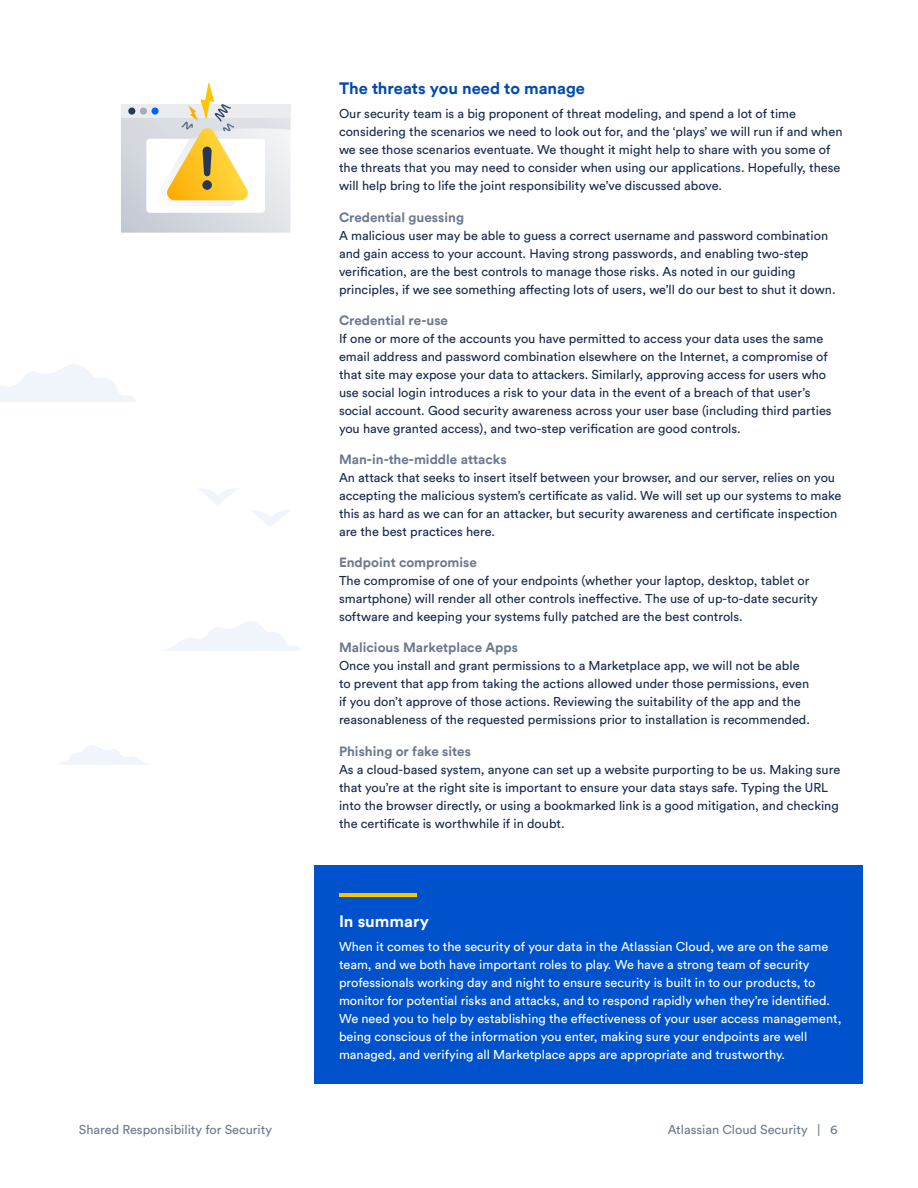
<style>
.page{position:relative;width:918px;height:1188px;background:#fff}
.page>*{position:absolute;margin:0;border:0;box-sizing:border-box;transform-origin:0 0}
.t1{font:700 16.5px "Circular";color:#0049b0}
.t2{font:700 16.5px "Circular";color:#fff}
.t3{font:700 13.5px "Circular";color:#6c798f}
.t4{font:12.75px/18px "Circular Pro";color:#172b4d}
.t5{font:12.75px/18px "Circular Pro";color:#fff}
.t6{font:12.75px "Circular Pro";color:#6c798f}
</style>
<div class="page">
<div style="left:314px;top:865px;width:549px;height:218px;background:#0052cc"></div>
<hr style="left:339px;top:893px;width:78px;height:3px;background:#ffc400">
<svg style="left:121px;top:83px;width:170px;height:150px"></svg>
<p class="t1" style="left:339px;top:78px;width:248px">The threats you need to manage</p>
<p class="t4" style="left:339px;top:104px;width:505px">Our security team is a big proponent of threat modeling, and spend a lot of time considering the scenarios we need to look out for, and the ‘plays’ we will run if and when we see those scenarios eventuate. We thought it might help to share with you some of the threats that you may need to consider when using our applications. Hopefully, these will help bring to life the joint responsibility we’ve discussed above.</p>
<p class="t3" style="left:339px;top:208px;width:127px">Credential guessing</p>
<p class="t4" style="left:339px;top:226px;width:498px">A malicious user may be able to guess a correct username and password combination and gain access to your account. Having strong passwords, and enabling two-step verification, are the best controls to manage those risks. As noted in our guiding principles, if we see something affecting lots of users, we’ll do our best to shut it down.</p>
<p class="t3" style="left:339px;top:311px;width:111px">Credential re-use</p>
<p class="t4" style="left:339px;top:329px;width:494px">If one or more of the accounts you have permitted to access your data uses the same email address and password combination elsewhere on the Internet, a compromise of that site may expose your data to attackers. Similarly, approving access for users who use social login introduces a risk to your data in the event of a breach of that user’s social account. Good security awareness across your user base (including third parties you have granted access), and two-step verification are good controls.</p>
<p class="t3" style="left:339px;top:450px;width:169px">Man-in-the-middle attacks</p>
<p class="t4" style="left:339px;top:468px;width:504px">An attack that seeks to insert itself between your browser, and our server, relies on you accepting the malicious system’s certificate as valid. We will set up our systems to make this as hard as we can for an attacker, but security awareness and certificate inspection are the best practices here.</p>
<p class="t3" style="left:339px;top:554px;width:139px">Endpoint compromise</p>
<p class="t4" style="left:339px;top:571px;width:480px">The compromise of one of your endpoints (whether your laptop, desktop, tablet or smartphone) will render all other controls ineffective. The use of up-to-date security software and keeping your systems fully patched are the best controls.</p>
<p class="t3" style="left:339px;top:639px;width:180px">Malicious Marketplace Apps</p>
<p class="t4" style="left:339px;top:656px;width:472px">Once you install and grant permissions to a Marketplace app, we will not be able to prevent that app from taking the actions allowed under those permissions, even if you don’t approve of those actions. Reviewing the suitability of the app and the reasonableness of the requested permissions prior to installation is recommended.</p>
<p class="t3" style="left:339px;top:742px;width:133px">Phishing or fake sites</p>
<p class="t4" style="left:339px;top:760px;width:503px">As a cloud-based system, anyone can set up a website purporting to be us. Making sure that you’re at the right site is important to ensure your data stays safe. Typing the URL into the browser directly, or using a bookmarked link is a good mitigation, and checking the certificate is worthwhile if in doubt.</p>
<p class="t2" style="left:339px;top:911px;width:92px">In summary</p>
<p class="t5" style="left:339px;top:937px;width:504px">When it comes to the security of your data in the Atlassian Cloud, we are on the same team, and we both have important roles to play. We have a strong team of security professionals working day and night to ensure security is built in to our products, to monitor for potential risks and attacks, and to respond rapidly when they’re identified.<br>We need you to help by establishing the effectiveness of your user access management, being conscious of the information you enter, making sure your endpoints are well managed, and verifying all Marketplace apps are appropriate and trustworthy.</p>
<p class="t6" style="left:79px;top:1120px;width:195px">Shared Responsibility for Security</p>
<p class="t6" style="left:668px;top:1120px;width:171px">Atlassian Cloud Security | 6</p>
</div>
